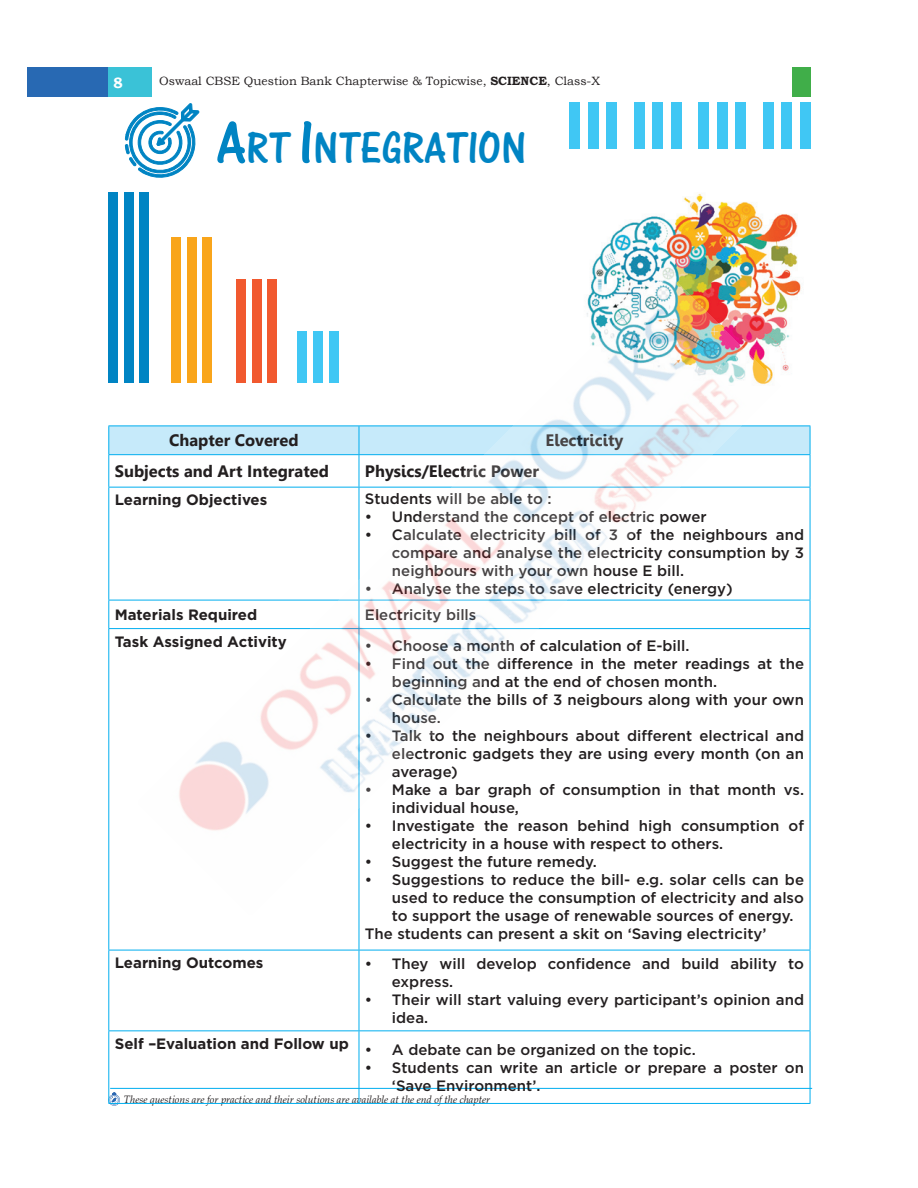
<style>
.page{position:relative;width:918px;height:1188px;background:#fff}
.page>*{position:absolute;margin:0;border:0;box-sizing:border-box;transform-origin:0 0}
.t1{font:46.5px "One Stroke Script Plain";color:#0084c3}
.t2{font:700 16.5px "Gisha";color:#231f20}
.t3{font:500 15px/18px "Gotham";color:#231f20}
.t4{font:700 15px "Gotham";color:#231f20}
.t5{font:700 15px "Bookman Old Style";color:#fff}
.t6{font:12px "Bookman Old Style";color:#231f20}
.Question_bold_New{font:italic 10.5px "Zapf Calligraphic 801 BT";color:#231f20}
.s1{font-weight:700}
.s2{font-size:63px}
</style>
<div class="page">
<div style="left:27px;top:68px;width:81px;height:29px;background:#2869b3"></div>
<div style="left:108px;top:68px;width:44px;height:29px;background:#3ac2d7"></div>
<div style="left:792px;top:68px;width:18px;height:29px;background:#40ae49"></div>
<hr style="left:110px;top:1088px;width:702px;height:1px;background:#00aeef">
<svg style="left:109px;top:1093px;width:11px;height:13px"></svg>
<div style="left:108px;top:192px;width:10px;height:191px;background:#0084c3"></div>
<div style="left:172px;top:237px;width:9px;height:146px;background:#f9a51b"></div>
<div style="left:124px;top:192px;width:9px;height:191px;background:#0084c3"></div>
<div style="left:187px;top:237px;width:9px;height:146px;background:#f9a51b"></div>
<div style="left:140px;top:192px;width:9px;height:191px;background:#0084c3"></div>
<div style="left:203px;top:237px;width:9px;height:146px;background:#f9a51b"></div>
<div style="left:570px;top:103px;width:10px;height:46px;background:#40c7f4"></div>
<div style="left:634px;top:103px;width:11px;height:46px;background:#40c7f4"></div>
<div style="left:699px;top:103px;width:10px;height:46px;background:#40c7f4"></div>
<div style="left:763px;top:103px;width:11px;height:46px;background:#40c7f4"></div>
<div style="left:588px;top:103px;width:11px;height:46px;background:#40c7f4"></div>
<div style="left:652px;top:103px;width:11px;height:46px;background:#40c7f4"></div>
<div style="left:717px;top:103px;width:11px;height:46px;background:#40c7f4"></div>
<div style="left:781px;top:103px;width:11px;height:46px;background:#40c7f4"></div>
<div style="left:606px;top:103px;width:11px;height:46px;background:#40c7f4"></div>
<div style="left:671px;top:103px;width:10px;height:46px;background:#40c7f4"></div>
<div style="left:735px;top:103px;width:11px;height:46px;background:#40c7f4"></div>
<div style="left:800px;top:103px;width:10px;height:46px;background:#40c7f4"></div>
<img style="left:592px;top:193px;width:209px;height:178px">
<svg style="left:125px;top:103px;width:75px;height:75px"></svg>
<svg style="left:108px;top:426px;width:703px;height:29px;background:#bde7f9"></svg>
<hr style="left:108px;top:454px;width:251px;height:1px;background:#00aeef">
<hr style="left:108px;top:455px;width:1px;height:32px;background:#00aeef">
<hr style="left:359px;top:454px;width:451px;height:1px;background:#00aeef">
<hr style="left:810px;top:455px;width:1px;height:32px;background:#00aeef">
<hr style="left:108px;top:487px;width:251px;height:1px;background:#00aeef">
<hr style="left:108px;top:488px;width:1px;height:112px;background:#00aeef">
<hr style="left:359px;top:487px;width:451px;height:1px;background:#00aeef">
<hr style="left:810px;top:488px;width:1px;height:112px;background:#00aeef">
<hr style="left:108px;top:600px;width:251px;height:1px;background:#00aeef">
<svg style="left:108px;top:600px;width:1px;height:28px"></svg>
<hr style="left:359px;top:600px;width:451px;height:1px;background:#00aeef">
<svg style="left:810px;top:600px;width:1px;height:28px"></svg>
<hr style="left:108px;top:628px;width:251px;height:1px;background:#00aeef">
<hr style="left:108px;top:629px;width:1px;height:321px;background:#00aeef">
<hr style="left:359px;top:628px;width:451px;height:1px;background:#00aeef">
<hr style="left:359px;top:629px;width:1px;height:321px;background:#00aeef">
<hr style="left:810px;top:629px;width:1px;height:321px;background:#00aeef">
<hr style="left:108px;top:950px;width:251px;height:1px;background:#00aeef">
<hr style="left:108px;top:950px;width:1px;height:80px;background:#00aeef">
<hr style="left:359px;top:950px;width:451px;height:1px;background:#00aeef">
<hr style="left:359px;top:950px;width:1px;height:80px;background:#00aeef">
<hr style="left:810px;top:950px;width:1px;height:80px;background:#00aeef">
<hr style="left:108px;top:1030px;width:251px;height:1px;background:#00aeef">
<hr style="left:108px;top:1031px;width:1px;height:72px;background:#00aeef">
<hr style="left:359px;top:1030px;width:451px;height:1px;background:#00aeef">
<hr style="left:359px;top:1031px;width:1px;height:72px;background:#00aeef">
<hr style="left:810px;top:1031px;width:1px;height:72px;background:#00aeef">
<hr style="left:108px;top:1103px;width:251px;height:1px;background:#00aeef">
<hr style="left:359px;top:1103px;width:451px;height:1px;background:#00aeef">
<img style="left:138px;top:273px;width:642px;height:642px">
<p class="t5" style="left:113px;top:72px;width:11px">8</p>
<p class="t6" style="left:159px;top:73px;width:442px">Oswaal CBSE Question Bank Chapterwise &amp; Topicwise, <span class="s1">SCIENCE</span>, Class-X</p>
<p class="t1" style="left:217px;top:121px;width:311px"><span class="s2">A</span>RT <span class="s2">I</span>NTEGRATION</p>
<p class="t2" style="left:169px;top:431px;width:131px">Chapter Covered</p>
<p class="t2" style="left:546px;top:431px;width:79px">Electricity</p>
<p class="t2" style="left:115px;top:462px;width:216px">Subjects and Art Integrated</p>
<p class="t2" style="left:365px;top:462px;width:176px">Physics/Electric Power</p>
<p class="t4" style="left:115px;top:490px;width:154px">Learning Objectives</p>
<p class="t3" style="left:365px;top:489px;width:188px">Students will be able to :</p>
<p class="t3" style="left:365px;top:507px;width:343px">• Understand the concept of electric power</p>
<p class="t3" style="left:392px;top:525px;width:414px;text-align:justify;text-indent:-27px">• Calculate electricity bill of 3 of the neighbours and compare and analyse the electricity consumption by 3 neighbours with your own house E bill.</p>
<p class="t3" style="left:365px;top:579px;width:369px">• Analyse the steps to save electricity (energy)</p>
<p class="t4" style="left:115px;top:605px;width:144px">Materials Required</p>
<p class="t3" style="left:365px;top:605px;width:113px">Electricity bills</p>
<p class="t4" style="left:115px;top:631px;width:174px">Task Assigned Activity</p>
<p class="t3" style="left:365px;top:636px;width:326px">• Choose a month of calculation of E-bill.</p>
<p class="t3" style="left:392px;top:654px;width:414px;text-indent:-27px">• Find out the difference in the meter readings at the beginning and at the end of chosen month.</p>
<p class="t3" style="left:392px;top:690px;width:414px;text-indent:-27px">• Calculate the bills of 3 neigbours along with your own house.</p>
<p class="t3" style="left:392px;top:726px;width:414px;text-align:justify;text-indent:-27px">• Talk to the neighbours about different electrical and electronic gadgets they are using every month (on an average)</p>
<p class="t3" style="left:392px;top:780px;width:414px;text-indent:-27px">• Make a bar graph of consumption in that month vs. individual house,</p>
<p class="t3" style="left:392px;top:816px;width:414px;text-indent:-27px">• Investigate the reason behind high consumption of electricity in a house with respect to others.</p>
<p class="t3" style="left:365px;top:852px;width:233px">• Suggest the future remedy.</p>
<p class="t3" style="left:392px;top:870px;width:414px;text-align:justify;text-indent:-27px">• Suggestions to reduce the bill- e.g. solar cells can be used to reduce the consumption of electricity and also to support the usage of renewable sources of energy.</p>
<p class="t3" style="left:365px;top:924px;width:403px">The students can present a skit on ‘Saving electricity’</p>
<p class="t4" style="left:115px;top:953px;width:150px">Learning Outcomes</p>
<p class="t3" style="left:392px;top:954px;width:414px;text-indent:-27px">• They will develop confidence and build ability to express.</p>
<p class="t3" style="left:392px;top:990px;width:414px;text-indent:-27px">• Their will start valuing every participant’s opinion and idea.</p>
<p class="t4" style="left:115px;top:1034px;width:236px">Self –Evaluation and Follow up</p>
<p class="t3" style="left:365px;top:1040px;width:332px">• A debate can be organized on the topic.</p>
<p class="t3" style="left:392px;top:1058px;width:414px;text-indent:-27px">• Students can write an article or prepare a poster on ‘Save Environment’.</p>
<p class="Question_bold_New" style="left:124px;top:1093px;width:368px">These questions are for practice and their solutions are available at the end of the chapter</p>
</div>
